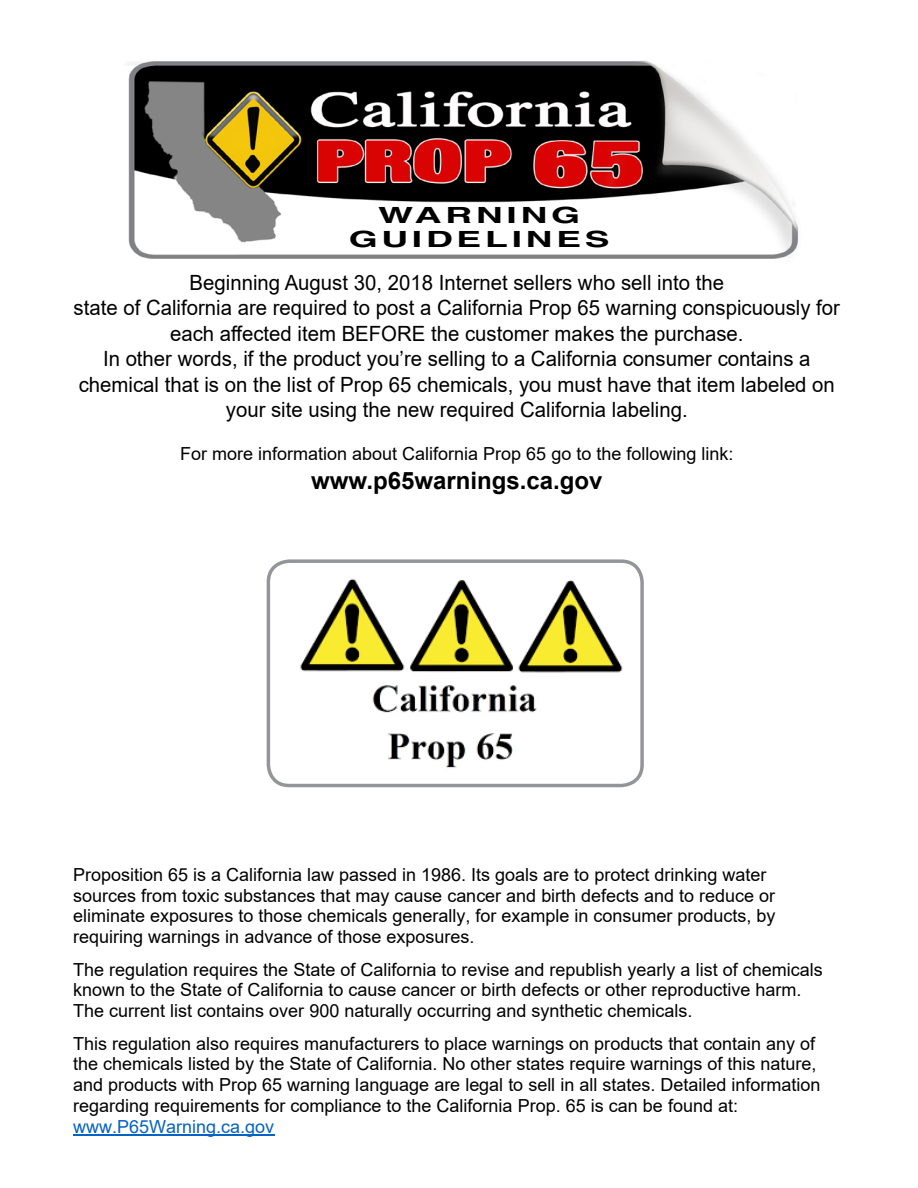
<style>
.page{position:relative;width:918px;height:1188px;background:#fff}
.page>*{position:absolute;margin:0;border:0;box-sizing:border-box;transform-origin:0 0}
.t1{font:700 24px "Arial";color:#000}
.t2{font:700 22.35px/24.8px "Helvetica";letter-spacing:.1em;color:#000;text-align:center;scale:1.67 1}
.t3{font:21px/25.5px "Arial";color:#000;text-align:center}
.t4{font:18px/20.7px "Arial";color:#000}
.t5{font:18px "Arial";color:#0563c1}
</style>
<div class="page">
<img style="left:128px;top:60px;width:670px;height:199px">
<hr style="left:73px;top:1134px;width:201px;height:2px;background:#0563c1">
<img style="left:300px;top:578px;width:323px;height:190px">
<div style="left:267px;top:559px;width:377px;height:228px;border:3px solid #939598;border-radius:21px"></div>
<p class="t2" style="left:349px;top:202px;width:158px">WARNING<br>GUIDELINES</p>
<p class="t3" style="left:74px;top:269px;width:768px">Beginning August 30, 2018 Internet sellers who sell into the<br>state of California are required to post a California Prop 65 warning conspicuously for each affected item BEFORE the customer makes the purchase.<br>In other words, if the product you’re selling to a California consumer contains a chemical that is on the list of Prop 65 chemicals, you must have that item labeled on your site using the new required California labeling.</p>
<p class="t4" style="left:180px;top:444px;width:555px">For more information about California Prop 65 go to the following link:</p>
<h1 class="t1" style="left:311px;top:464px;width:293px">www.p65warnings.ca.gov</h1>
<p class="t4" style="left:73px;top:864px;width:704px">Proposition 65 is a California law passed in 1986. Its goals are to protect drinking water sources from toxic substances that may cause cancer and birth defects and to reduce or eliminate exposures to those chemicals generally, for example in consumer products, by requiring warnings in advance of those exposures.</p>
<p class="t4" style="left:73px;top:959px;width:751px">The regulation requires the State of California to revise and republish yearly a list of chemicals known to the State of California to cause cancer or birth defects or other reproductive harm.<br>The current list contains over 900 naturally occurring and synthetic chemicals.</p>
<p class="t4" style="left:73px;top:1033px;width:749px">This regulation also requires manufacturers to place warnings on products that contain any of the chemicals listed by the State of California. No other states require warnings of this nature, and products with Prop 65 warning language are legal to sell in all states. Detailed information regarding requirements for compliance to the California Prop. 65 is can be found at:</p>
<p class="t5" style="left:73px;top:1114px;width:202px">www.P65Warning.ca.gov</p>
</div>
